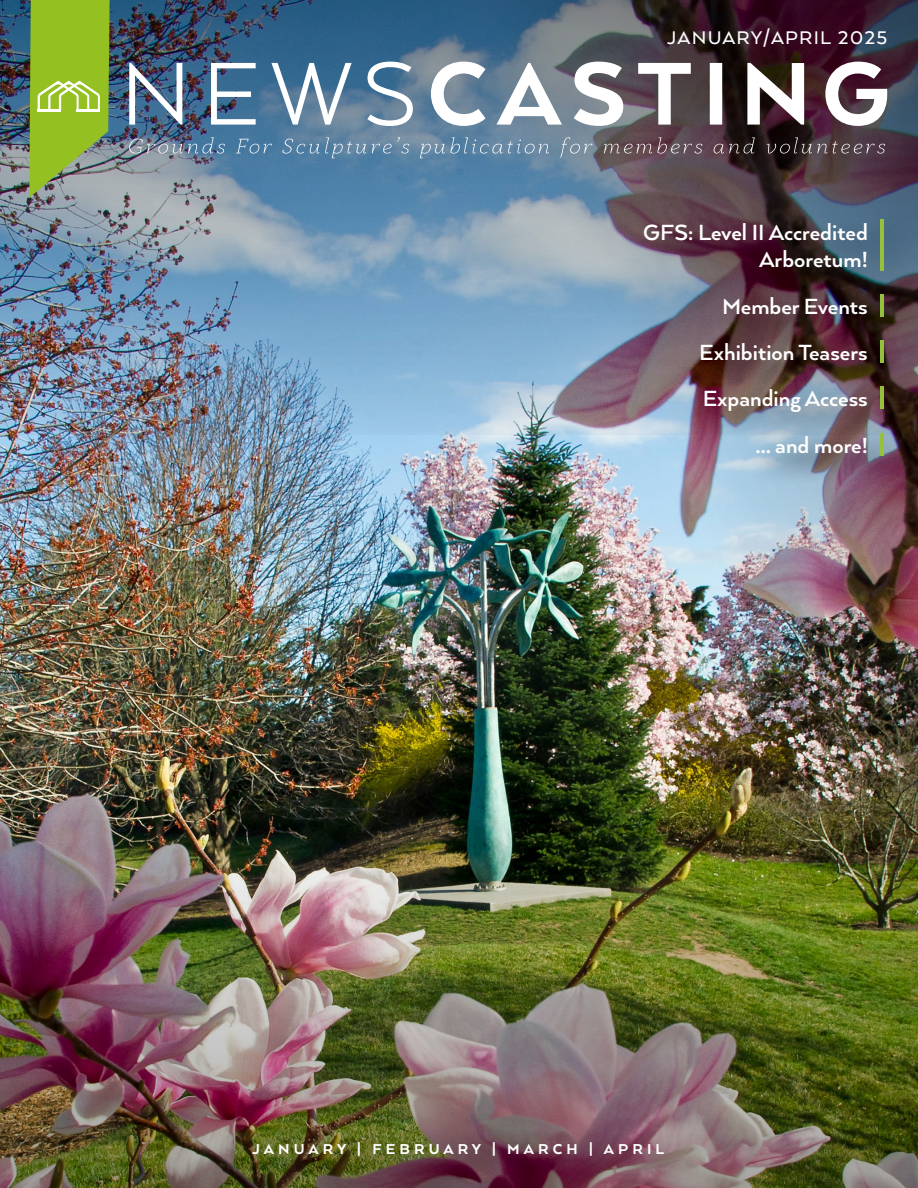
<style>
.page{position:relative;width:918px;height:1188px;background:#fff}
.page>*{position:absolute;margin:0;border:0;box-sizing:border-box;transform-origin:0 0}
.t1{font:700 25.35px/46.3px "Arquitecta";color:#fff;text-align:right}
.t2{font:500 21.15px "Arquitecta";letter-spacing:.06em;color:#fff}
.t3{font:800 16.5px "Arquitecta";letter-spacing:.25em;color:#fff}
</style>
<div class="page">
<img style="left:0;top:435px;width:415px;height:386px">
<img style="left:415px;top:435px;width:503px;height:386px">
<img style="left:0;top:0;width:918px;height:435px">
<svg style="left:431px;top:62px;width:456px;height:64px"></svg>
<img style="left:129px;top:62px;width:284px;height:64px">
<img style="left:0;top:821px;width:918px;height:367px">
<svg style="left:29px;top:0;width:81px;height:198px;background:#94b840"></svg>
<hr style="left:77px;top:109px;width:23px;height:2px;background:#fff">
<hr style="left:38px;top:109px;width:23px;height:2px;background:#fff">
<img style="left:129px;top:137px;width:756px;height:21px">
<div style="left:237px;top:1126px;width:453px;height:55px;background:#000;opacity:.1"></div>
<div style="left:746px;top:426px;width:153px;height:59px;background:#000;opacity:.5"></div>
<div style="left:634px;top:214px;width:265px;height:86px;background:#000;opacity:.25"></div>
<div style="left:712px;top:287px;width:187px;height:59px;background:#000;opacity:.25"></div>
<div style="left:869px;top:210px;width:48px;height:92px;background:#000;opacity:.25"></div>
<hr style="left:881px;top:220px;width:3px;height:51px;background:#96c13d">
<div style="left:869px;top:284px;width:48px;height:64px;background:#000;opacity:.25"></div>
<hr style="left:881px;top:294px;width:3px;height:23px;background:#96c13d">
<div style="left:690px;top:333px;width:209px;height:60px;background:#000;opacity:.25"></div>
<div style="left:869px;top:330px;width:48px;height:64px;background:#000;opacity:.25"></div>
<hr style="left:881px;top:340px;width:3px;height:23px;background:#96c13d">
<div style="left:693px;top:379px;width:206px;height:65px;background:#000;opacity:.25"></div>
<div style="left:869px;top:376px;width:48px;height:65px;background:#000;opacity:.25"></div>
<hr style="left:881px;top:386px;width:3px;height:23px;background:#96c13d">
<div style="left:869px;top:423px;width:48px;height:64px;background:#000;opacity:.25"></div>
<hr style="left:881px;top:433px;width:3px;height:23px;background:#96c13d">
<p class="t2" style="left:667px;top:25px;width:222px">JANUARY/APRIL 2025</p>
<p class="t1" style="left:643px;top:219px;width:226px;line-height:26.7px">GFS: Level II Accredited<br>Arboretum!</p>
<p class="t1" style="left:699px;top:282px;width:170px;text-align:justify;text-indent:23px">Member Events Exhibition Teasers Expanding Access</p>
<p class="t1" style="left:756px;top:421px;width:114px">… and more!</p>
<p class="t3" style="left:252px;top:1138px;width:414px">JANUARY | FEBRUARY | MARCH | APRIL</p>
</div>
